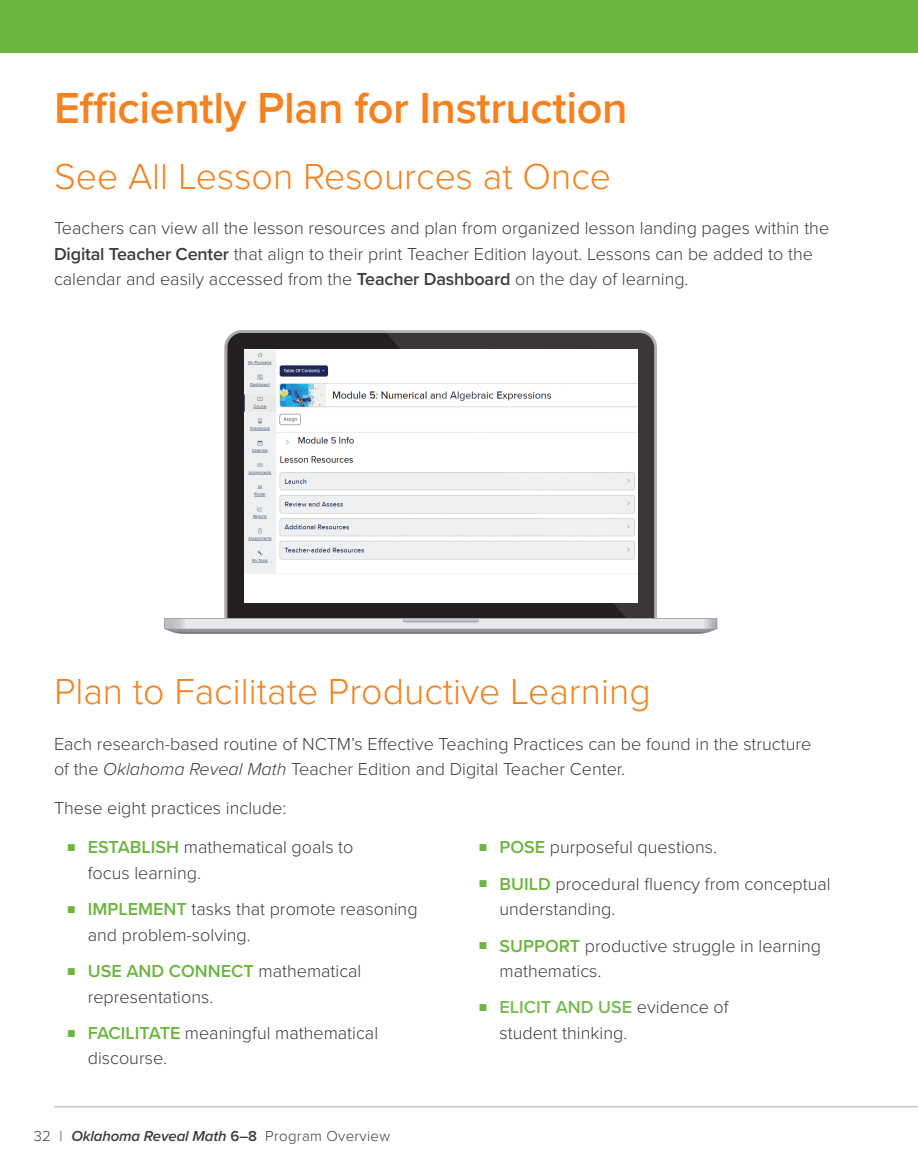
<style>
.page{position:relative;width:918px;height:1175px;background:#fff}
.page>*{position:absolute;margin:0;border:0;box-sizing:border-box;transform-origin:0 0}
.t1{font:600 45px "Proxima Nova";letter-spacing:-.01em;color:#f58220}
.t2{font:300 37.5px "Proxima Nova";color:#f58220}
.t3{font:300 18px/25.5px "Proxima Nova";color:#3e3e3f}
.t4{font:300 15px "Proxima Nova";letter-spacing:.02em;color:#3e3e3f}
.s1{font-weight:600}
.s2{font-style:italic}
.s3{font-size:12px;color:#6cb640}
.s4{font-weight:600;color:#6cb640}
.s5{font-weight:600;color:#79bc4e}
.s6{font-weight:600;font-style:italic}
</style>
<div class="page">
<hr style="left:54px;top:1106px;width:864px;height:1px;background:#c7c8ca">
<div style="left:0;top:0;width:918px;height:53px;background:#6cb640"></div>
<div style="left:227px;top:333px;width:157px;height:285px;background:#231f20"></div>
<div style="left:244px;top:349px;width:394px;height:254px;background:#fff"></div>
<svg style="left:384px;top:330px;width:273px;height:288px;background:#4b4849"></svg>
<div style="left:164px;top:618px;width:553px;height:10px;background:#b2b3b7"></div>
<div style="left:165px;top:619px;width:547px;height:9px;background:#e7e8e9"></div>
<svg style="left:164px;top:628px;width:553px;height:5px;background:#999b9e"></svg>
<svg style="left:403px;top:619px;width:76px;height:3px"></svg>
<img style="left:245px;top:350px;width:154px;height:226px">
<svg style="left:399px;top:348px;width:238px;height:255px"></svg>
<h1 class="t1" style="left:54px;top:75px;width:575px">Efficiently Plan for Instruction</h1>
<h2 class="t2" style="left:54px;top:148px;width:559px">See All Lesson Resources at Once</h2>
<p class="t3" style="left:54px;top:215px;width:777px">Teachers can view all the lesson resources and plan from organized lesson landing pages within the<br><span class="s1">Digital Teacher Center</span> that align to their print Teacher Edition layout. Lessons can be added to the calendar and easily accessed from the <span class="s1">Teacher Dashboard</span> on the day of learning.</p>
<h2 class="t2" style="left:54px;top:663px;width:598px">Plan to Facilitate Productive Learning</h2>
<p class="t3" style="left:54px;top:730px;width:759px">Each research-based routine of NCTM’s Effective Teaching Practices can be found in the structure of the <span class="s2">Oklahoma Reveal Math</span> Teacher Edition and Digital Teacher Center.</p>
<p class="t3" style="left:54px;top:794px;width:234px">These eight practices include:</p>
<p class="t3" style="left:88px;top:833px;width:267px;text-indent:-20px"><span class="s3">■</span> <span class="s4">ESTABLISH</span> mathematical goals to focus learning.</p>
<p class="t3" style="left:88px;top:895px;width:331px;text-indent:-20px"><span class="s3">■</span> <span class="s4">IMPLEMENT</span> tasks that promote reasoning and problem-solving.</p>
<p class="t3" style="left:88px;top:957px;width:275px;text-indent:-20px"><span class="s3">■</span> <span class="s4">USE AND CONNECT</span> mathematical representations.</p>
<p class="t3" style="left:88px;top:1019px;width:292px;text-indent:-20px"><span class="s3">■</span> <span class="s4">FACILITATE</span> meaningful mathematical discourse.</p>
<p class="t3" style="left:479px;top:833px;width:239px"><span class="s3">■</span> <span class="s4">POSE</span> purposeful questions.</p>
<p class="t3" style="left:500px;top:870px;width:333px;text-indent:-20px"><span class="s3">■</span> <span class="s4">BUILD</span> procedural fluency from conceptual understanding.</p>
<p class="t3" style="left:500px;top:931px;width:323px;text-indent:-20px"><span class="s3">■</span> <span class="s4">SUPPORT</span> productive struggle in learning mathematics.</p>
<p class="t3" style="left:500px;top:993px;width:231px;text-indent:-20px"><span class="s3">■</span> <span class="s5">ELICIT AND USE</span> evidence of student thinking.</p>
<p class="t4" style="left:34px;top:1125px;width:358px">32 | <span class="s6">Oklahoma Reveal Math</span> <span class="s1">6–8</span> Program Overview</p>
</div>
